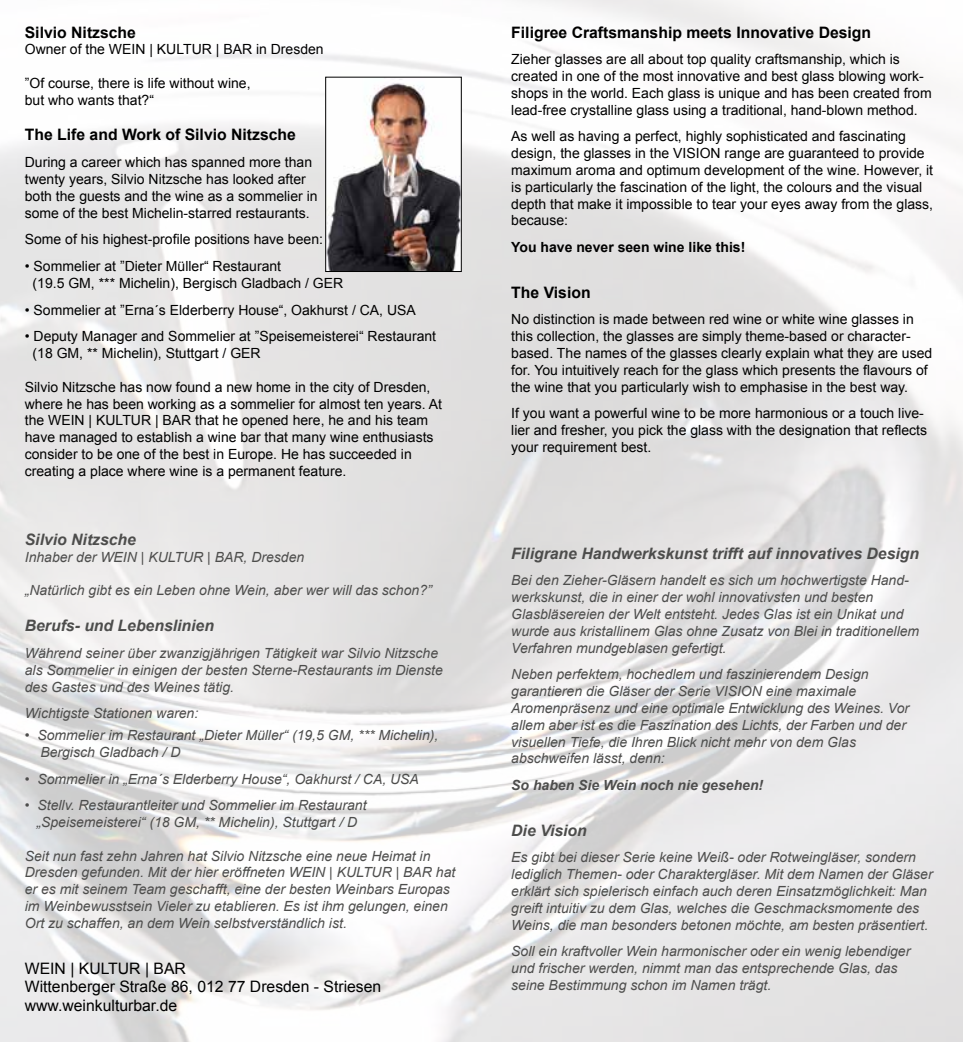
<style>
.page{position:relative;width:963px;height:1042px;background:#fff}
.page>*{position:absolute;margin:0;border:0;box-sizing:border-box;transform-origin:0 0}
.t1{font:700 15.75px "Arial";color:#000}
.t2{font:italic 700 15.75px "Arial";color:#4d4d4c}
.t3{font:15.75px/18.9px "Arial";color:#000}
.t4{font:14px/16.8px "Arial";color:#000}
.t5{font:italic 14px/16.8px "Arial";color:#4d4d4c}
.t6{font:700 14px "Arial";color:#000}
.t7{font:italic 700 14px "Arial";color:#4d4d4c}
.s1{font-style:normal}
</style>
<div class="page">
<img style="left:0;top:0;width:962px;height:1042px">
<img style="left:327px;top:79px;width:132px;height:191px">
<div style="left:325px;top:77px;width:136px;height:195px;border:1px solid #000"></div>
<p class="t1" style="left:25px;top:22px;width:113px">Silvio Nitzsche</p>
<p class="t4" style="left:25px;top:41px;width:300px">Owner of the WEIN | KULTUR | BAR in Dresden</p>
<p class="t4" style="left:25px;top:75px;width:227px">”Of course, there is life without wine, but who wants that?“</p>
<p class="t1" style="left:25px;top:125px;width:273px">The Life and Work of Silvio Nitzsche</p>
<p class="t4" style="left:25px;top:154px;width:294px">During a career which has spanned more than twenty years, Silvio Nitzsche has looked after both the guests and the wine as a sommelier in some of the best Michelin-starred restaurants.</p>
<p class="t4" style="left:25px;top:231px;width:300px">Some of his highest-profile positions have been:</p>
<p class="t4" style="left:33px;top:258px;width:312px;text-indent:-8px">• Sommelier at ”Dieter Müller“ Restaurant<br>(19.5 GM, *** Michelin), Bergisch Gladbach / GER</p>
<p class="t4" style="left:25px;top:301px;width:392px">• Sommelier at ”Erna´s Elderberry House“, Oakhurst / CA, USA</p>
<p class="t4" style="left:33px;top:328px;width:405px;text-indent:-8px">• Deputy Manager and Sommelier at ”Speisemeisterei“ Restaurant (18 GM, ** Michelin), Stuttgart / GER</p>
<p class="t4" style="left:25px;top:378px;width:419px">Silvio Nitzsche has now found a new home in the city of Dresden, where he has been working as a sommelier for almost ten years. At the WEIN | KULTUR | BAR that he opened here, he and his team have managed to establish a wine bar that many wine enthusiasts consider to be one of the best in Europe. He has succeeded in creating a place where wine is a permanent feature.</p>
<p class="t2" style="left:25px;top:529px;width:113px">Silvio Nitzsche</p>
<p class="t5" style="left:25px;top:549px;width:281px">Inhaber der WEIN | KULTUR | BAR, Dresden</p>
<p class="t5" style="left:25px;top:582px;width:408px">„Natürlich gibt es ein Leben ohne Wein, aber wer will das schon?”</p>
<p class="t2" style="left:25px;top:615px;width:191px">Berufs- und Lebenslinien</p>
<p class="t5" style="left:25px;top:645px;width:419px">Während seiner über zwanzigjährigen Tätigkeit war Silvio Nitzsche als Sommelier in einigen der besten Sterne-Restaurants im Dienste des Gastes und des Weines tätig.</p>
<p class="t5" style="left:25px;top:705px;width:175px">Wichtigste Stationen waren:</p>
<p class="t5" style="left:40px;top:727px;width:399px;text-indent:-16px"><span class="s1">•</span> Sommelier im Restaurant „Dieter Müller“ (19,5 GM, *** Michelin),<br>Bergisch Gladbach / D</p>
<p class="t5" style="left:25px;top:770px;width:395px"><span class="s1">•</span> Sommelier in „Erna´s Elderberry House“, Oakhurst / CA, USA</p>
<p class="t5" style="left:25px;top:797px;width:343px;text-align:center"><span class="s1">•</span> Stellv. Restaurantleiter und Sommelier im Restaurant „Speisemeisterei“ (18 GM, ** Michelin), Stuttgart / D</p>
<p class="t5" style="left:25px;top:847px;width:432px">Seit nun fast zehn Jahren hat Silvio Nitzsche eine neue Heimat in Dresden gefunden. Mit der hier eröffneten WEIN | KULTUR | BAR hat er es mit seinem Team geschafft, eine der besten Weinbars Europas im Weinbewusstsein Vieler zu etablieren. Es ist ihm gelungen, einen Ort zu schaffen, an dem Wein selbstverständlich ist.</p>
<p class="t3" style="left:25px;top:958px;width:358px">WEIN | KULTUR | BAR<br>Wittenberger Straße 86, 012 77 Dresden - Striesen www.weinkulturbar.de</p>
<p class="t1" style="left:511px;top:22px;width:361px">Filigree Craftsmanship meets Innovative Design</p>
<p class="t4" style="left:511px;top:51px;width:422px">Zieher glasses are all about top quality craftsmanship, which is created in one of the most innovative and best glass blowing work&shy;shops in the world. Each glass is unique and has been created from lead-free crystalline glass using a traditional, hand-blown method.</p>
<p class="t4" style="left:511px;top:128px;width:423px">As well as having a perfect, highly sophisticated and fascinating design, the glasses in the VISION range are guaranteed to provide maximum aroma and optimum development of the wine. However, it is particularly the fascination of the light, the colours and the visual depth that make it impossible to tear your eyes away from the glass, because:</p>
<p class="t6" style="left:511px;top:238px;width:235px">You have never seen wine like this!</p>
<p class="t1" style="left:511px;top:282px;width:81px">The Vision</p>
<p class="t4" style="left:511px;top:311px;width:422px">No distinction is made between red wine or white wine glasses in this collection, the glasses are simply theme-based or character&shy;based. The names of the glasses clearly explain what they are used for. You intuitively reach for the glass which presents the flavours of the wine that you particularly wish to emphasise in the best way.</p>
<p class="t4" style="left:511px;top:405px;width:417px">If you want a powerful wine to be more harmonious or a touch live&shy;lier and fresher, you pick the glass with the designation that reflects your requirement best.</p>
<p class="t2" style="left:511px;top:543px;width:409px">Filigrane Handwerkskunst trifft auf innovatives Design</p>
<p class="t5" style="left:511px;top:572px;width:409px">Bei den Zieher-Gläsern handelt es sich um hochwertigste Hand&shy;werkskunst, die in einer der wohl innovativsten und besten Glasbläsereien der Welt entsteht. Jedes Glas ist ein Unikat und wurde aus kristallinem Glas ohne Zusatz von Blei in traditionellem Verfahren mundgeblasen gefertigt.</p>
<p class="t5" style="left:511px;top:666px;width:399px">Neben perfektem, hochedlem und faszinierendem Design garantieren die Gläser der Serie VISION eine maximale Aromenpräsenz und eine optimale Entwicklung des Weines. Vor allem aber ist es die Faszination des Lichts, der Farben und der visuellen Tiefe, die Ihren Blick nicht mehr von dem Glas abschweifen lässt, denn:</p>
<p class="t7" style="left:511px;top:776px;width:253px">So haben Sie Wein noch nie gesehen!</p>
<p class="t2" style="left:511px;top:820px;width:77px">Die Vision</p>
<p class="t5" style="left:511px;top:849px;width:423px">Es gibt bei dieser Serie keine Weiß- oder Rotweingläser, sondern lediglich Themen- oder Charaktergläser. Mit dem Namen der Gläser erklärt sich spielerisch einfach auch deren Einsatzmöglichkeit: Man greift intuitiv zu dem Glas, welches die Geschmacksmomente des Weins, die man besonders betonen möchte, am besten präsentiert.</p>
<p class="t5" style="left:511px;top:943px;width:400px">Soll ein kraftvoller Wein harmonischer oder ein wenig lebendiger und frischer werden, nimmt man das entsprechende Glas, das seine Bestimmung schon im Namen trägt.</p>
</div>
